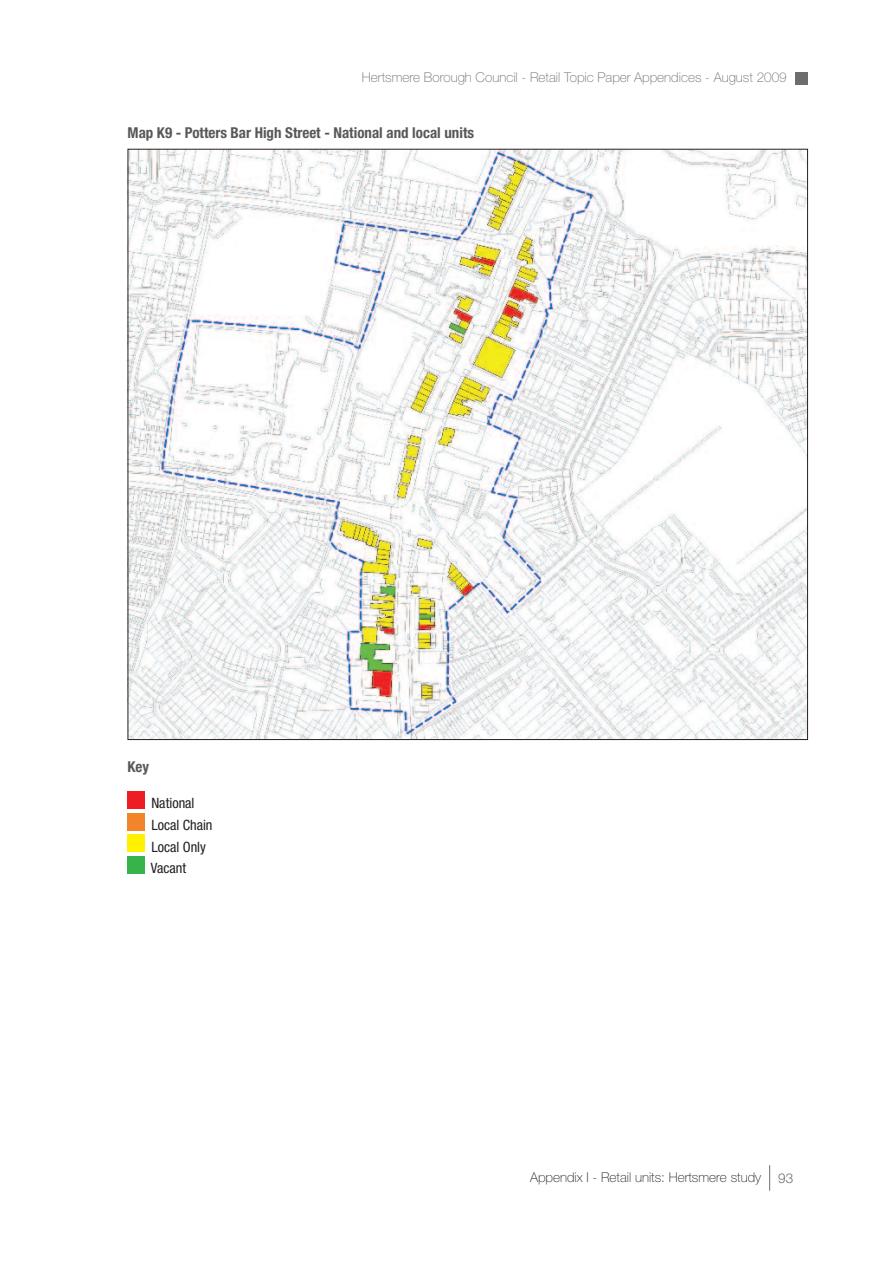
<style>
.page{position:relative;width:893px;height:1263px;background:#fff}
.page>*{position:absolute;margin:0;border:0;box-sizing:border-box;transform-origin:0 0}
.t1{font:700 condensed 15px "Helvetica Neue";color:#57585a}
.t2{font:condensed 14.25px/21.6px "Helvetica Neue";color:#231f20}
.t3{font:100 13.5px "Helvetica Neue";color:#6c6d70}
.t4{font:100 13.5px "Helvetica Neue";color:#231f20}
.t5{font:300 13.5px "Helvetica Neue";color:#6c6d70}
</style>
<div class="page">
<div style="left:795px;top:72px;width:13px;height:13px;background:#6c6d70"></div>
<svg style="left:769px;top:1165px;width:1px;height:26px"></svg>
<img style="left:130px;top:151px;width:676px;height:587px">
<div style="left:128px;top:856px;width:17px;height:17px;background:#36b44b"></div>
<div style="left:128px;top:835px;width:17px;height:17px;background:#fff101"></div>
<div style="left:128px;top:813px;width:17px;height:17px;background:#f2852a"></div>
<div style="left:128px;top:791px;width:17px;height:17px;background:#ee1d23"></div>
<p class="t3" style="left:362px;top:73px;width:426px">Hertsmere Borough Council - Retail Topic Paper Appendices - August 2009</p>
<p class="t1" style="left:128px;top:128px;width:348px">Map K9 - Potters Bar High Street - National and local units</p>
<p class="t1" style="left:128px;top:761px;width:23px">Key</p>
<p class="t2" style="left:151px;top:794px;width:63px">National<br>Local Chain<br>Local Only<br>Vacant</p>
<p class="t4" style="left:530px;top:1172px;width:233px">Appendix I - Retail units: Hertsmere study</p>
<p class="t5" style="left:778px;top:1170px;width:17px">93</p>
</div>
